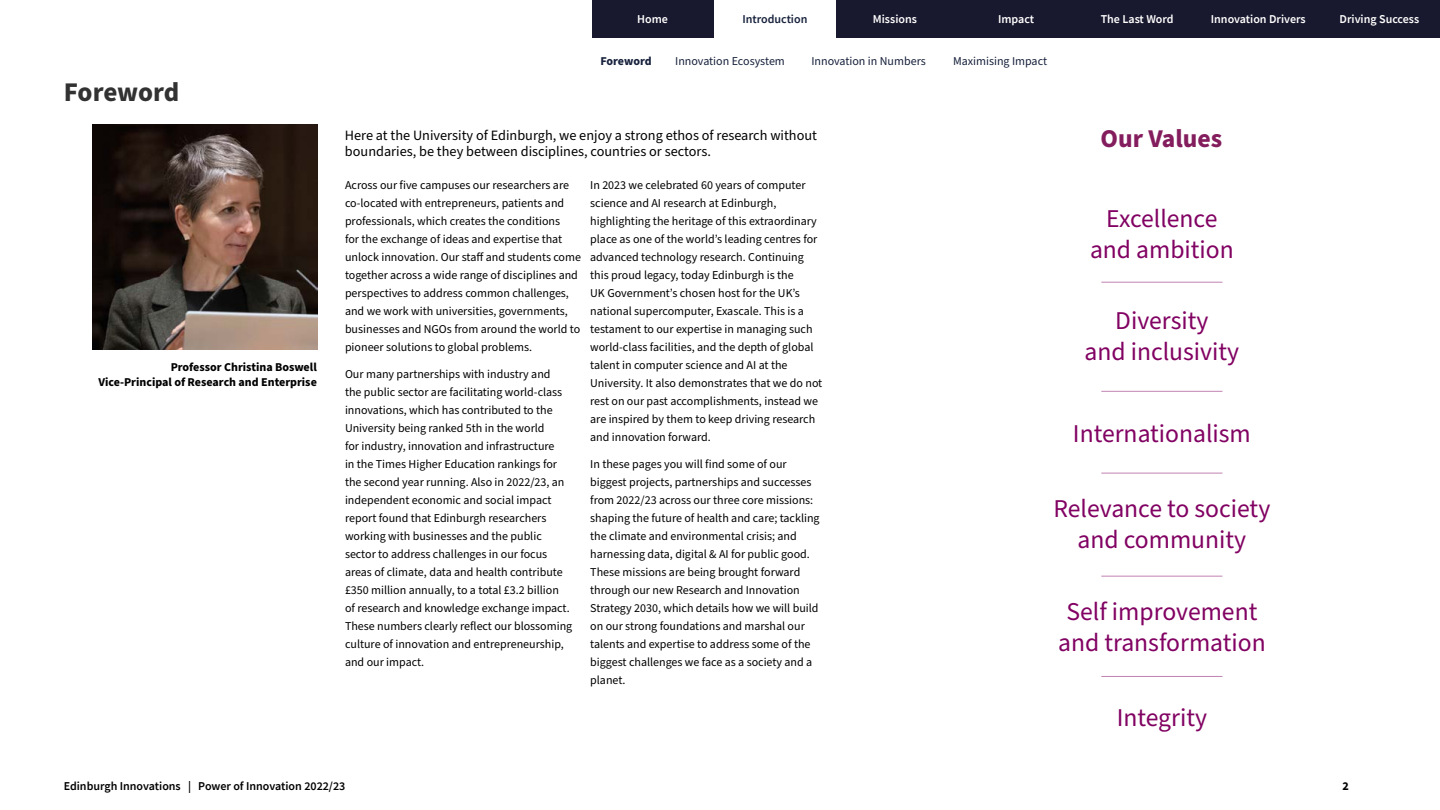
<style>
.page{position:relative;width:1440px;height:810px;background:#fff}
.page>*{position:absolute;margin:0;border:0;box-sizing:border-box;transform-origin:0 0}
.t1{font:700 27px "Source Sans Pro";letter-spacing:-.01em;color:#333232}
.t2{font:25.58px/30.8px "Source Sans Pro";color:#810262;text-align:center}
.t3{font:700 25.58px "Source Sans Pro";color:#841d5d}
.t4{font:14.25px/15.8px "Source Sans Pro";color:#000}
.t5{font:12px/18px "Source Sans Pro";color:#000}
.t6{font:700 12px/15px "Source Sans Pro";color:#000;text-align:right}
.t7{font:600 12px "Source Sans Pro";color:#fff}
.t8{font:12px "Source Sans Pro";color:#17213c}
.t9{font:600 12px "Source Sans Pro";color:#000}
.t10{font:600 12px "Source Sans Pro";color:#17213c}
.t11{font:700 12px "Source Sans Pro";letter-spacing:-.01em;color:#17213c}
</style>
<div class="page">
<img style="left:92px;top:125px;width:225px;height:225px">
<hr style="left:1101px;top:282px;width:121px;height:1px;background:#810262">
<hr style="left:1101px;top:391px;width:121px;height:1px;background:#810262">
<hr style="left:1101px;top:473px;width:121px;height:1px;background:#810262">
<hr style="left:1101px;top:576px;width:121px;height:1px;background:#810262">
<hr style="left:1101px;top:676px;width:121px;height:1px;background:#810262">
<div style="left:592px;top:0;width:121px;height:38px;background:#18182e"></div>
<div style="left:834px;top:0;width:122px;height:38px;background:#18182e"></div>
<div style="left:956px;top:0;width:121px;height:38px;background:#18182e"></div>
<div style="left:1077px;top:0;width:121px;height:38px;background:#18182e"></div>
<div style="left:1198px;top:0;width:121px;height:38px;background:#18182e"></div>
<div style="left:1319px;top:0;width:121px;height:38px;background:#18182e"></div>
<div style="left:714px;top:0;width:122px;height:38px;background:#fff"></div>
<h1 class="t1" style="left:64px;top:74px;width:117px">Foreword</h1>
<p class="t6" style="left:98px;top:360px;width:220px">Professor Christina Boswell<br>Vice-Principal of Research and Enterprise</p>
<p class="t7" style="left:637px;top:11px;width:32px">Home</p>
<p class="t7" style="left:873px;top:11px;width:46px">Missions</p>
<p class="t7" style="left:998px;top:11px;width:38px">Impact</p>
<p class="t7" style="left:1101px;top:11px;width:74px">The Last Word</p>
<p class="t7" style="left:1211px;top:11px;width:96px">Innovation Drivers</p>
<p class="t7" style="left:1340px;top:11px;width:81px">Driving Success</p>
<p class="t11" style="left:600px;top:53px;width:53px">Foreword</p>
<p class="t8" style="left:675px;top:53px;width:111px">Innovation Ecosystem</p>
<p class="t8" style="left:811px;top:53px;width:116px">Innovation in Numbers</p>
<p class="t8" style="left:953px;top:53px;width:96px">Maximising Impact</p>
<p class="t10" style="left:742px;top:11px;width:67px">Introduction</p>
<p class="t4" style="left:345px;top:128px;width:474px">Here at the University of Edinburgh, we enjoy a strong ethos of research without boundaries, be they between disciplines, countries or sectors.</p>
<p class="t5" style="left:345px;top:176px;width:238px">Across our five campuses our researchers are co-located with entrepreneurs, patients and professionals, which creates the conditions<br>for the exchange of ideas and expertise that unlock innovation. Our staff and students come together across a wide range of disciplines and perspectives to address common challenges, and we work with universities, governments, businesses and NGOs from around the world to pioneer solutions to global problems.</p>
<p class="t5" style="left:345px;top:365px;width:229px">Our many partnerships with industry and<br>the public sector are facilitating world-class innovations, which has contributed to the University being ranked 5th in the world<br>for industry, innovation and infrastructure<br>in the Times Higher Education rankings for the second year running. Also in 2022/23, an independent economic and social impact report found that Edinburgh researchers working with businesses and the public sector to address challenges in our focus areas of climate, data and health contribute £350 million annually, to a total £3.2 billion<br>of research and knowledge exchange impact.<br>These numbers clearly reflect our blossoming culture of innovation and entrepreneurship, and our impact.</p>
<p class="t5" style="left:590px;top:176px;width:234px">In 2023 we celebrated 60 years of computer science and AI research at Edinburgh, highlighting the heritage of this extraordinary place as one of the world’s leading centres for advanced technology research. Continuing this proud legacy, today Edinburgh is the<br>UK Government’s chosen host for the UK’s national supercomputer, Exascale. This is a testament to our expertise in managing such world-class facilities, and the depth of global talent in computer science and AI at the University. It also demonstrates that we do not rest on our past accomplishments, instead we are inspired by them to keep driving research and innovation forward.</p>
<p class="t5" style="left:590px;top:455px;width:231px">In these pages you will find some of our biggest projects, partnerships and successes from 2022/23 across our three core missions: shaping the future of health and care; tackling the climate and environmental crisis; and harnessing data, digital &amp; AI for public good.<br>These missions are being brought forward through our new Research and Innovation Strategy 2030, which details how we will build on our strong foundations and marshal our talents and expertise to address some of the biggest challenges we face as a society and a planet.</p>
<h2 class="t3" style="left:1101px;top:121px;width:123px">Our Values</h2>
<h2 class="t2" style="left:1090px;top:204px;width:145px">Excellence and ambition</h2>
<h2 class="t2" style="left:1085px;top:306px;width:156px">Diversity<br>and inclusivity</h2>
<h2 class="t2" style="left:1073px;top:419px;width:179px">Internationalism</h2>
<h2 class="t2" style="left:1054px;top:494px;width:218px">Relevance to society and community</h2>
<h2 class="t2" style="left:1058px;top:597px;width:209px">Self improvement and transformation</h2>
<h2 class="t2" style="left:1117px;top:703px;width:92px">Integrity</h2>
<p class="t9" style="left:64px;top:778px;width:283px">Edinburgh Innovations | Power of Innovation 2022/23</p>
<p class="t6" style="left:1342px;top:779px;width:8px">2</p>
</div>
